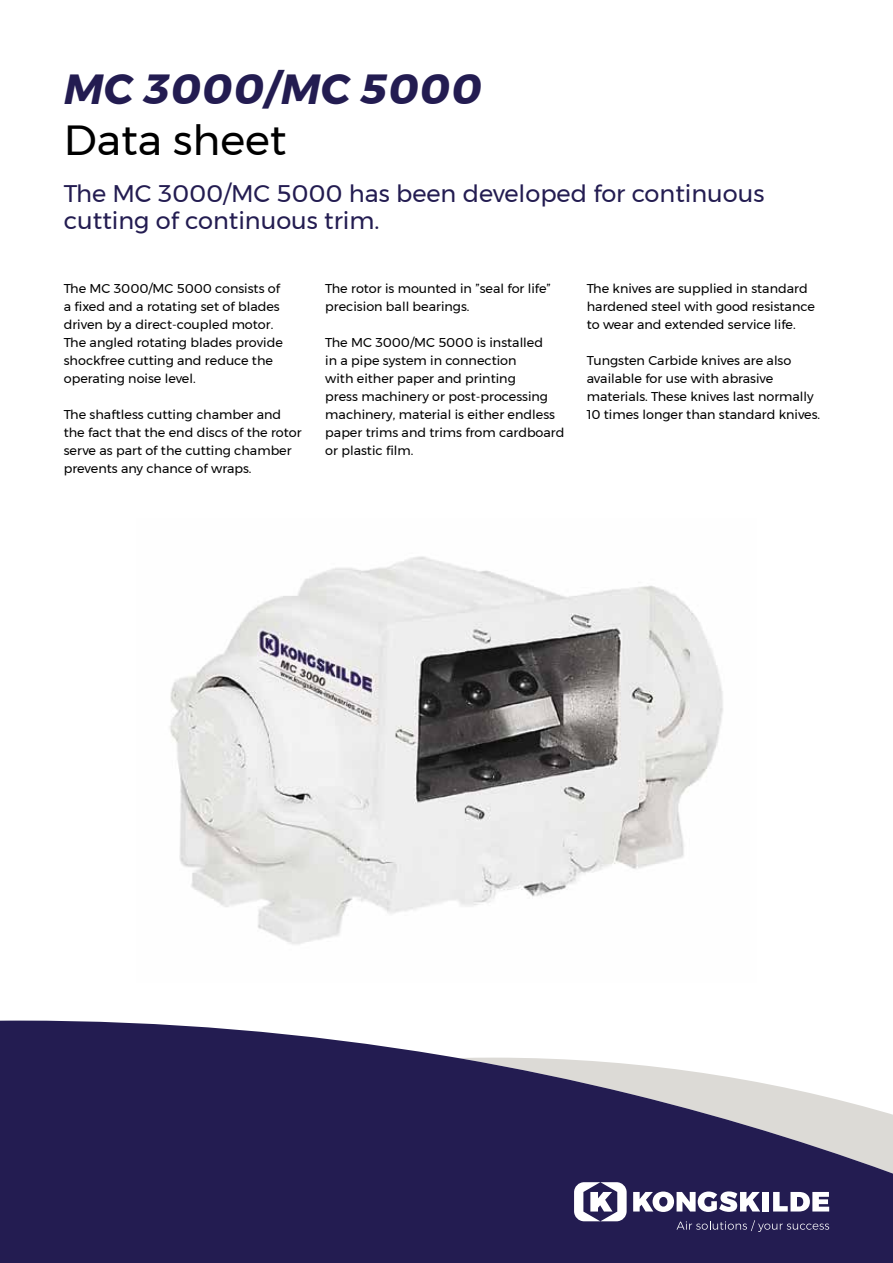
<style>
.page{position:relative;width:893px;height:1263px;background:#fff}
.page>*{position:absolute;margin:0;border:0;box-sizing:border-box;transform-origin:0 0}
.t1{font:italic 700 42px "Montserrat";color:#231c51}
.t2{font:42px "Montserrat";color:#000}
.t3{font:24px/27px "Montserrat";color:#231c51}
.t4{font:12.75px/18px "Montserrat";color:#000}
</style>
<div class="page">
<svg style="left:0;top:1020px;width:893px;height:243px;fill:#231c51"></svg>
<svg style="left:633px;top:1191px;width:127px;height:21px"></svg>
<div style="left:763px;top:1192px;width:6px;height:19px;background:#fff"></div>
<svg style="left:773px;top:1192px;width:56px;height:19px"></svg>
<svg style="left:676px;top:1220px;width:153px;height:12px"></svg>
<svg style="left:574px;top:1182px;width:53px;height:39px"></svg>
<img style="left:169px;top:556px;width:554px;height:388px">
<h1 class="t1" style="left:64px;top:56px;width:420px">MC 3000/MC 5000</h1>
<h1 class="t2" style="left:64px;top:108px;width:224px">Data sheet</h1>
<h2 class="t3" style="left:64px;top:180px;width:702px">The MC 3000/MC 5000 has been developed for continuous cutting of continuous trim.</h2>
<p class="t4" style="left:64px;top:279px;width:221px">The MC 3000/MC 5000 consists of a fixed and a rotating set of blades driven by a direct-coupled motor.<br>The angled rotating blades provide shockfree cutting and reduce the operating noise level.</p>
<p class="t4" style="left:64px;top:405px;width:239px">The shaftless cutting chamber and the fact that the end discs of the rotor serve as part of the cutting chamber prevents any chance of wraps.</p>
<p class="t4" style="left:325px;top:279px;width:227px">The rotor is mounted in ”seal for life” precision ball bearings.</p>
<p class="t4" style="left:325px;top:333px;width:241px">The MC 3000/MC 5000 is installed<br>in a pipe system in connection<br>with either paper and printing<br>press machinery or post-processing machinery, material is either endless paper trims and trims from cardboard or plastic film.</p>
<p class="t4" style="left:587px;top:279px;width:229px">The knives are supplied in standard hardened steel with good resistance to wear and extended service life.</p>
<p class="t4" style="left:587px;top:351px;width:235px">Tungsten Carbide knives are also available for use with abrasive materials. These knives last normally 10 times longer than standard knives.</p>
</div>
